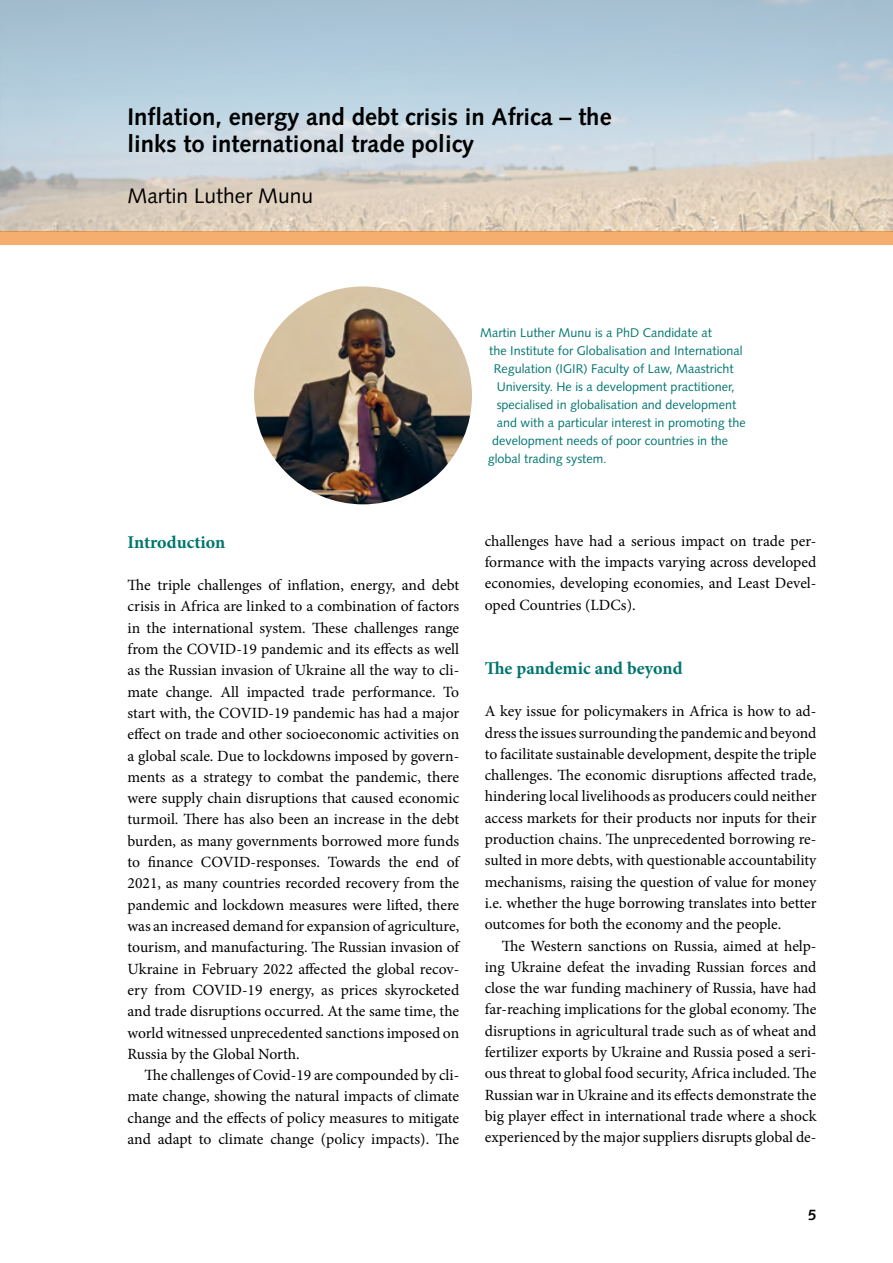
<style>
.page{position:relative;width:893px;height:1263px;background:#fff}
.page>*{position:absolute;margin:0;border:0;box-sizing:border-box;transform-origin:0 0}
.t1{font:700 24px/27px "Syntax";color:#000}
.t2{font:21px "Syntax";color:#000}
.t3{font:700 18px "Minion Pro";color:#00756e}
.t4{font:15.6px/21.3px "Minion Pro";color:#000;text-align:justify}
.t5{font:700 15px "Syntax";color:#000}
.t6{font:12.6px "Syntax";color:#007670}
</style>
<div class="page">
<svg style="left:0;top:0;width:893px;height:232px;background:#c2ced3"></svg>
<div style="left:0;top:232px;width:893px;height:13px;background:#f5ae6e"></div>
<img style="left:254px;top:286px;width:218px;height:218px;border-radius:109px">
<h1 class="t1" style="left:128px;top:103px;width:486px">Inflation, energy and debt crisis in Africa – the links to international trade policy</h1>
<h2 class="t2" style="left:128px;top:183px;width:187px">Martin Luther Munu</h2>
<p class="t6" style="left:480px;top:325px;width:233px">Martin Luther Munu is a PhD Candidate at</p>
<p class="t6" style="left:489px;top:343px;width:255px">the Institute for Globalisation and International</p>
<p class="t6" style="left:494px;top:361px;width:241px">Regulation (IGIR) Faculty of Law, Maastricht</p>
<p class="t6" style="left:497px;top:379px;width:239px">University. He is a development practitioner,</p>
<p class="t6" style="left:497px;top:397px;width:241px">specialised in globalisation and development</p>
<p class="t6" style="left:497px;top:415px;width:250px">and with a particular interest in promoting the</p>
<p class="t6" style="left:492px;top:433px;width:237px">development needs of poor countries in the</p>
<p class="t6" style="left:488px;top:451px;width:121px">global trading system.</p>
<p class="t3" style="left:128px;top:529px;width:99px">Introduction</p>
<p class="t4" style="left:128px;top:575px;width:333px">The triple challenges of inflation, energy, and debt crisis in Africa are linked to a combination of factors in the international system. These challenges range from the COVID-19 pandemic and its effects as well as the Russian invasion of Ukraine all the way to cli&shy;mate change. All impacted trade performance. To start with, the COVID-19 pandemic has had a major effect on trade and other socioeconomic activities on a global scale. Due to lockdowns imposed by govern&shy;ments as a strategy to combat the pandemic, there were supply chain disruptions that caused economic turmoil. There has also been an increase in the debt burden, as many governments borrowed more funds to finance COVID-responses. Towards the end of 2021, as many countries recorded recovery from the pandemic and lockdown measures were lifted, there was an increased demand for expansion of agriculture, tourism, and manufacturing. The Russian invasion of Ukraine in February 2022 affected the global recov&shy;ery from COVID-19 energy, as prices skyrocketed and trade disruptions occurred. At the same time, the world witnessed unprecedented sanctions imposed on Russia by the Global North.</p>
<p class="t4" style="left:128px;top:1064px;width:333px;text-indent:17px">The challenges of Covid-19 are compounded by cli&shy;mate change, showing the natural impacts of climate change and the effects of policy measures to mitigate and adapt to climate change (policy impacts). The</p>
<p class="t4" style="left:485px;top:530px;width:333px">challenges have had a serious impact on trade per&shy;formance with the impacts varying across developed economies, developing economies, and Least Devel&shy;oped Countries (LDCs).</p>
<p class="t3" style="left:485px;top:655px;width:199px">The pandemic and beyond</p>
<p class="t4" style="left:485px;top:701px;width:333px">A key issue for policymakers in Africa is how to ad&shy;dress the issues surrounding the pandemic and beyond to facilitate sustainable development, despite the triple challenges. The economic disruptions affected trade, hindering local livelihoods as producers could neither access markets for their products nor inputs for their production chains. The unprecedented borrowing re&shy;sulted in more debts, with questionable accountability mechanisms, raising the question of value for money i.e. whether the huge borrowing translates into better outcomes for both the economy and the people.</p>
<p class="t4" style="left:485px;top:935px;width:333px;text-indent:17px">The Western sanctions on Russia, aimed at help&shy;ing Ukraine defeat the invading Russian forces and close the war funding machinery of Russia, have had far-reaching implications for the global economy. The disruptions in agricultural trade such as of wheat and fertilizer exports by Ukraine and Russia posed a seri&shy;ous threat to global food security, Africa included. The Russian war in Ukraine and its effects demonstrate the big player effect in international trade where a shock experienced by the major suppliers disrupts global de-</p>
<p class="t5" style="left:808px;top:1206px;width:10px">5</p>
</div>
